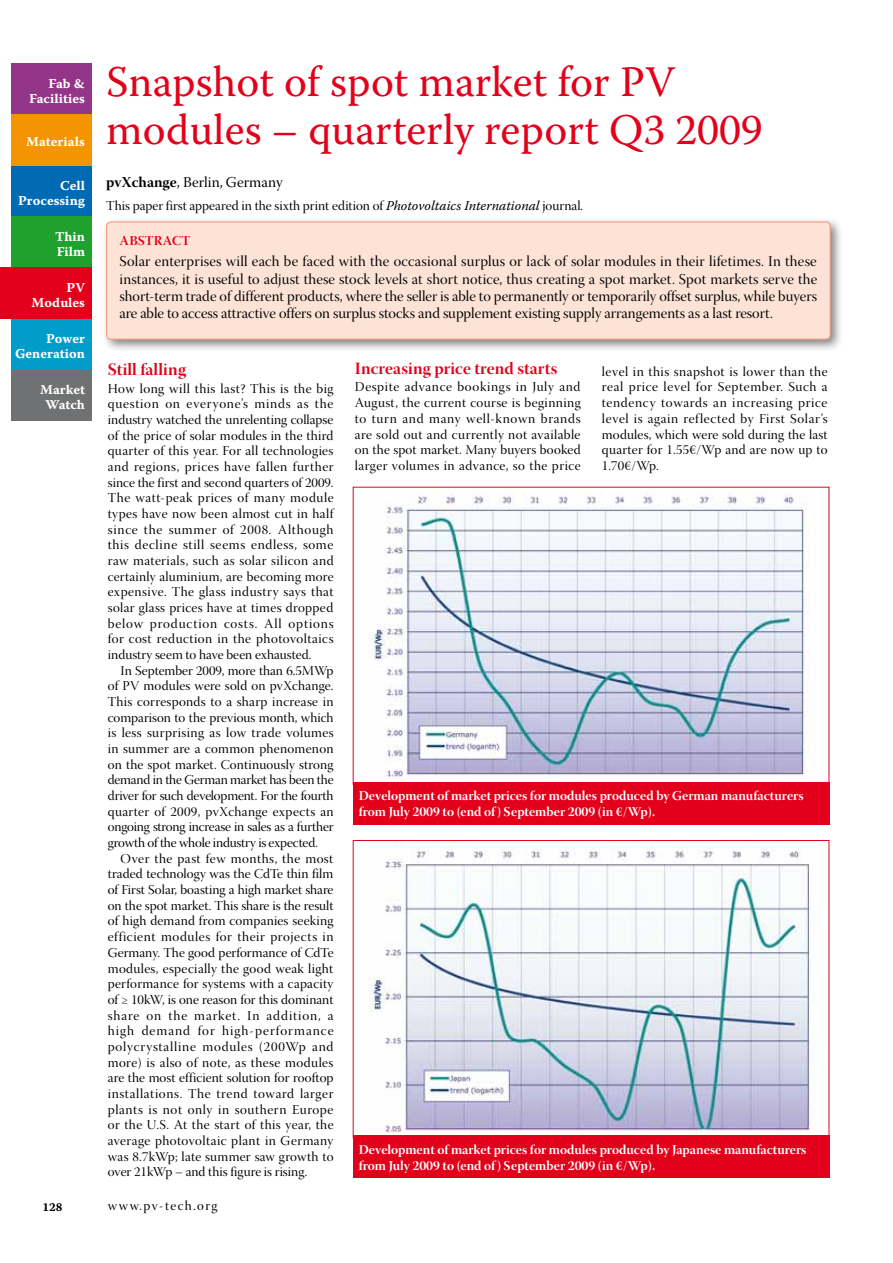
<style>
.page{position:relative;width:893px;height:1263px;background:#fff}
.page>*{position:absolute;margin:0;border:0;box-sizing:border-box;transform-origin:0 0}
.t1{font:43.5px/48px "Warnock Pro";color:#e2001a}
.t2{font:17.25px "Warnock Pro Bold Disp";letter-spacing:.005em;color:#e2001a}
.t3{font:15px/17.2px "Warnock Pro Disp";color:#000;text-align:justify}
.t4{font:15px "Warnock Pro Subh";color:#000}
.t5{font:13.5px/15.8px "Warnock Pro Disp";letter-spacing:.005em;color:#000;text-align:justify}
.t6{font:13.5px/15.8px "Warnock Pro Bold Disp";color:#fff}
.t7{font:13.5px/15px "Warnock Pro Bold Capt";color:#fff;text-align:right}
.t8{font:13.5px "Warnock Pro Disp";letter-spacing:.1em;color:#000}
.t9{font:13.5px "Warnock Pro Bold Disp";letter-spacing:.025em;color:#e2001a}
.t10{font:12px "Warnock Pro Bold Capt";color:#000}
.s1{font-family:"Warnock Pro Bold Subh"}
.s2{font-family:"Warnock Pro";font-style:italic}
</style>
<div class="page">
<div style="left:11px;top:370px;width:80px;height:51px;background:#707172"></div>
<div style="left:11px;top:166px;width:80px;height:51px;background:#006ab3"></div>
<div style="left:11px;top:64px;width:80px;height:51px;background:#933588"></div>
<div style="left:11px;top:217px;width:80px;height:51px;background:#1fa12e"></div>
<div style="left:11px;top:115px;width:80px;height:51px;background:#f39400"></div>
<div style="left:11px;top:319px;width:80px;height:51px;background:#009cca"></div>
<div style="left:0;top:268px;width:91px;height:51px;background:#e2001a"></div>
<div style="left:101px;top:216px;width:742px;height:136px;background:#000;opacity:.5"></div>
<div style="left:107px;top:222px;width:723px;height:117px;background:#fce3d6;border-radius:4px"></div>
<div style="left:106px;top:222px;width:724px;height:117px;border:1px solid #f29a79;border-radius:4px"></div>
<img style="left:370px;top:493px;width:440px;height:286px">
<div style="left:353px;top:782px;width:476px;height:43px;background:#e2001a"></div>
<img style="left:369px;top:847px;width:441px;height:286px">
<div style="left:353px;top:1135px;width:476px;height:43px;background:#e2001a"></div>
<p class="t7" style="left:29px;top:75px;width:57px">Fab &amp;<br>Facilities</p>
<p class="t7" style="left:26px;top:134px;width:60px">Materials</p>
<p class="t7" style="left:18px;top:178px;width:68px">Cell<br>Processing</p>
<p class="t7" style="left:55px;top:229px;width:31px;text-align:left">Thin<br>Film</p>
<p class="t7" style="left:32px;top:280px;width:55px">PV<br>Modules</p>
<p class="t7" style="left:15px;top:331px;width:72px">Power<br>Generation</p>
<p class="t7" style="left:40px;top:382px;width:46px;text-align:center">Market<br>Watch</p>
<h1 class="t1" style="left:106px;top:57px;width:658px">Snapshot of spot market for PV modules – quarterly report Q3 2009</h1>
<p class="t4" style="left:106px;top:174px;width:178px"><span class="s1">pvXchange</span>, Berlin, Germany</p>
<p class="t5" style="left:106px;top:199px;width:478px">This paper first appeared in the sixth print edition of <span class="s2">Photovoltaics International</span> journal.</p>
<p class="t9" style="left:120px;top:232px;width:72px">Abstract</p>
<p class="t3" style="left:120px;top:255px;width:699px">Solar enterprises will each be faced with the occasional surplus or lack of solar modules in their lifetimes. In these instances, it is useful to adjust these stock levels at short notice, thus creating a spot market. Spot markets serve the short-term trade of different products, where the seller is able to permanently or temporarily offset surplus, while buyers are able to access attractive offers on surplus stocks and supplement existing supply arrangements as a last resort.</p>
<p class="t2" style="left:108px;top:359px;width:80px">Still falling</p>
<p class="t5" style="left:108px;top:382px;width:227px">How long will this last? This is the big question on everyone’s minds as the industry watched the unrelenting collapse of the price of solar modules in the third quarter of this year. For all technologies and regions, prices have fallen further since the first and second quarters of 2009.<br>The watt-peak prices of many module types have now been almost cut in half since the summer of 2008. Although this decline still seems endless, some raw materials, such as solar silicon and certainly aluminium, are becoming more expensive. The glass industry says that solar glass prices have at times dropped below production costs. All options for cost reduction in the photovoltaics industry seem to have been exhausted.</p>
<p class="t5" style="left:108px;top:664px;width:227px;text-indent:13px">In September 2009, more than 6.5MWp of PV modules were sold on pvXchange.<br>This corresponds to a sharp increase in comparison to the previous month, which is less surprising as low trade volumes in summer are a common phenomenon on the spot market. Continuously strong demand in the German market has been the driver for such development. For the fourth quarter of 2009, pvXchange expects an ongoing strong increase in sales as a further growth of the whole industry is expected.</p>
<p class="t5" style="left:108px;top:852px;width:227px;text-indent:13px">Over the past few months, the most traded technology was the CdTe thin film of First Solar, boasting a high market share on the spot market. This share is the result of high demand from companies seeking efficient modules for their projects in Germany. The good performance of CdTe modules, especially the good weak light performance for systems with a capacity of ≥ 10kW, is one reason for this dominant share on the market. In addition, a high demand for high-performance polycrystalline modules (200Wp and more) is also of note, as these modules are the most efficient solution for rooftop installations. The trend toward larger plants is not only in southern Europe or the U.S. At the start of this year, the average photovoltaic plant in Germany was 8.7kWp; late summer saw growth to over 21kWp – and this figure is rising.</p>
<p class="t2" style="left:355px;top:357px;width:204px">Increasing price trend starts</p>
<p class="t5" style="left:355px;top:381px;width:227px">Despite advance bookings in July and August, the current course is beginning to turn and many well-known brands are sold out and currently not available on the spot market. Many buyers booked larger volumes in advance, so the price</p>
<p class="t5" style="left:602px;top:365px;width:227px">level in this snapshot is lower than the real price level for September. Such a tendency towards an increasing price level is again reflected by First Solar’s modules, which were sold during the last quarter for 1.55€/Wp and are now up to 1.70€/Wp.</p>
<p class="t6" style="left:359px;top:788px;width:446px">Development of market prices for modules produced by German manufacturers from July 2009 to (end of ) September 2009 (in €/Wp).</p>
<p class="t6" style="left:359px;top:1141px;width:449px">Development of market prices for modules produced by Japanese manufacturers from July 2009 to (end of ) September 2009 (in €/Wp).</p>
<p class="t10" style="left:43px;top:1200px;width:22px">128</p>
<p class="t8" style="left:108px;top:1198px;width:111px">www.pv-tech.org</p>
</div>
